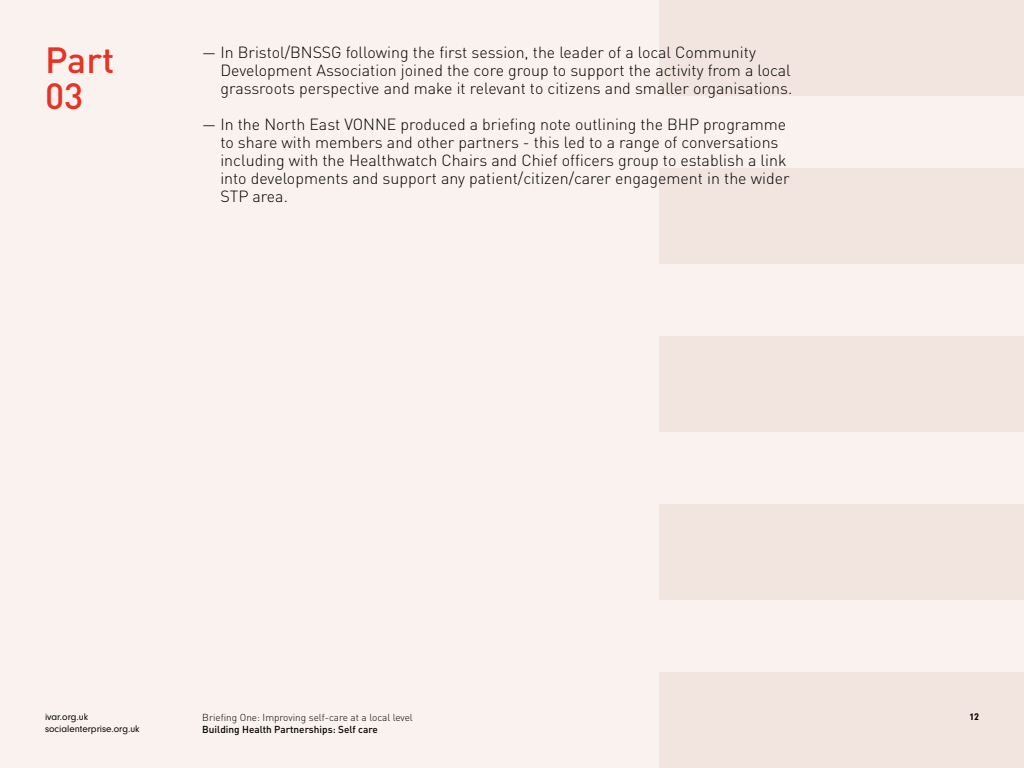
<style>
.page{position:relative;width:1024px;height:768px;background:#f9f2ef}
.page>*{position:absolute;margin:0;border:0;box-sizing:border-box;transform-origin:0 0}
.t1{font:500 36px/36px "DIN";color:#e63323}
.t2{font:300 16px/18px "DIN";color:#000}
.t3{font:300 10px "DIN";color:#000}
.t4{font:500 10px "DIN";color:#000}
.t5{font:10px/12px "Neuzeit Gro";color:#000}
.t6{font:700 10px "Neuzeit Gro";color:#000}
</style>
<div class="page">
<div style="left:660px;top:0;width:364px;height:96px;background:#f2e5e0"></div>
<div style="left:660px;top:672px;width:364px;height:96px;background:#f2e5e0"></div>
<div style="left:660px;top:504px;width:364px;height:96px;background:#f2e5e0"></div>
<div style="left:660px;top:336px;width:364px;height:96px;background:#f2e5e0"></div>
<div style="left:660px;top:168px;width:364px;height:96px;background:#f2e5e0"></div>
<h1 class="t1" style="left:45px;top:41px;width:71px">Part<br>03</h1>
<p class="t2" style="left:220px;top:43px;width:573px;text-indent:-18px">— In Bristol/BNSSG following the first session, the leader of a local Community<br>Development Association joined the core group to support the activity from a local grassroots perspective and make it relevant to citizens and smaller organisations.</p>
<p class="t2" style="left:220px;top:115px;width:571px;text-indent:-18px">— In the North East VONNE produced a briefing note outlining the BHP programme to share with members and other partners - this led to a range of conversations including with the Healthwatch Chairs and Chief officers group to establish a link into developments and support any patient/citizen/carer engagement in the wider STP area.</p>
<p class="t5" style="left:45px;top:711px;width:96px">ivar.org.uk socialenterprise.org.uk</p>
<p class="t3" style="left:202px;top:712px;width:212px">Briefing One: Improving self-care at a local level</p>
<p class="t6" style="left:969px;top:711px;width:11px">12</p>
<p class="t4" style="left:202px;top:723px;width:177px">Building Health Partnerships: Self care</p>
</div>
